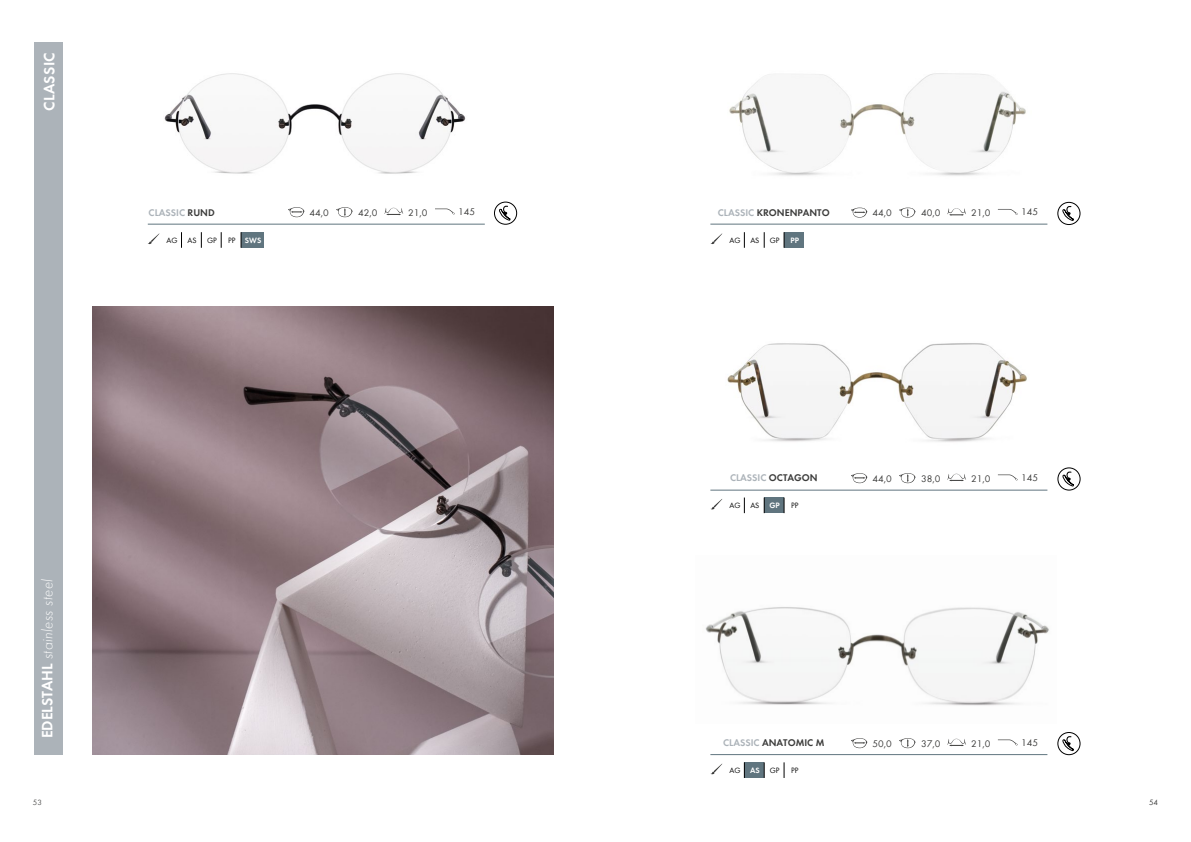
<style>
.page{position:relative;width:1191px;height:842px;background:#fff}
.page>*{position:absolute;margin:0;border:0;box-sizing:border-box;transform-origin:0 0}
.t1{font:italic 300 15.5px "Futura T";letter-spacing:.02em;color:#fff}
.t2{font:600 15.5px "Futura T";letter-spacing:.02em;color:#fff}
.t3{font:10px "Futura T";color:#3b3b3a}
.t4{font:600 10px "Futura T";color:#3b3b3a}
.t5{font:600 10px "Futura T";color:#acb3b9}
.t6{font:8px "Futura T";color:#000}
.t7{font:600 8px "Futura T";color:#fff}
.t8{font:8px "Futura T";color:#545453}
.t9{font:8px "Futura T";color:#3b3b3a}
.s1{color:#3b3b3a}
.s2{font-weight:400;color:#000}
.s3{font-weight:600;font-style:normal}
.s4{color:#acb3b9}
.s5{font-weight:600;color:#fff}
</style>
<div class="page">
<div style="left:764px;top:497px;width:20px;height:16px;background:#60757f"></div>
<svg style="left:744px;top:497px;width:1px;height:16px"></svg>
<svg style="left:764px;top:497px;width:1px;height:16px"></svg>
<svg style="left:784px;top:497px;width:1px;height:16px"></svg>
<div style="left:744px;top:762px;width:20px;height:16px;background:#60757f"></div>
<svg style="left:744px;top:762px;width:1px;height:16px"></svg>
<svg style="left:764px;top:762px;width:1px;height:16px"></svg>
<svg style="left:784px;top:762px;width:1px;height:16px"></svg>
<svg style="left:710px;top:499px;width:12px;height:10px"></svg>
<svg style="left:710px;top:764px;width:12px;height:10px"></svg>
<img style="left:727px;top:343px;width:300px;height:99px">
<img style="left:705px;top:607px;width:344px;height:99px">
<svg style="left:851px;top:473px;width:16px;height:10px"></svg>
<svg style="left:899px;top:473px;width:16px;height:10px"></svg>
<svg style="left:947px;top:473px;width:19px;height:8px"></svg>
<svg style="left:998px;top:474px;width:20px;height:7px"></svg>
<svg style="left:851px;top:738px;width:16px;height:10px"></svg>
<svg style="left:899px;top:738px;width:16px;height:10px"></svg>
<svg style="left:947px;top:738px;width:19px;height:8px"></svg>
<svg style="left:998px;top:739px;width:20px;height:7px"></svg>
<div style="left:241px;top:232px;width:23px;height:16px;background:#60757f"></div>
<svg style="left:181px;top:232px;width:1px;height:16px"></svg>
<svg style="left:201px;top:232px;width:1px;height:16px"></svg>
<svg style="left:221px;top:232px;width:1px;height:16px"></svg>
<svg style="left:241px;top:232px;width:1px;height:16px"></svg>
<svg style="left:148px;top:233px;width:11px;height:11px"></svg>
<img style="left:164px;top:73px;width:302px;height:101px">
<svg style="left:288px;top:207px;width:16px;height:10px"></svg>
<svg style="left:336px;top:207px;width:16px;height:10px"></svg>
<svg style="left:384px;top:207px;width:19px;height:8px"></svg>
<svg style="left:435px;top:209px;width:20px;height:6px"></svg>
<div style="left:34px;top:43px;width:28px;height:712px;background:#acb3b9"></div>
<img style="left:92px;top:307px;width:461px;height:448px">
<hr style="left:148px;top:224px;width:337px;height:1px;background:#60757f">
<div style="left:494px;top:202px;width:23px;height:22px;border:1px solid #000;border-radius:50%"></div>
<svg style="left:499px;top:204px;width:11px;height:16px"></svg>
<div style="left:784px;top:232px;width:20px;height:16px;background:#60757f"></div>
<svg style="left:744px;top:232px;width:1px;height:16px"></svg>
<svg style="left:764px;top:232px;width:1px;height:16px"></svg>
<svg style="left:784px;top:232px;width:1px;height:16px"></svg>
<svg style="left:710px;top:233px;width:12px;height:11px"></svg>
<img style="left:729px;top:73px;width:297px;height:103px">
<svg style="left:851px;top:208px;width:16px;height:10px"></svg>
<svg style="left:899px;top:208px;width:16px;height:10px"></svg>
<svg style="left:947px;top:208px;width:19px;height:8px"></svg>
<svg style="left:998px;top:209px;width:20px;height:6px"></svg>
<hr style="left:710px;top:224px;width:337px;height:1px;background:#60757f">
<hr style="left:710px;top:490px;width:337px;height:1px;background:#60757f">
<hr style="left:710px;top:754px;width:337px;height:1px;background:#60757f">
<div style="left:1057px;top:202px;width:23px;height:23px;border:1px solid #000;border-radius:50%"></div>
<svg style="left:1062px;top:204px;width:11px;height:17px"></svg>
<div style="left:1057px;top:468px;width:23px;height:22px;border:1px solid #000;border-radius:50%"></div>
<svg style="left:1062px;top:470px;width:11px;height:16px"></svg>
<div style="left:1057px;top:732px;width:23px;height:23px;border:1px solid #000;border-radius:50%"></div>
<svg style="left:1062px;top:734px;width:11px;height:17px"></svg>
<h1 class="t2" style="left:40px;top:111px;width:60px;rotate:-90deg">CLASSIC</h1>
<p class="t5" style="left:149px;top:206px;width:68px">CLASSIC <span class="s1">RUND</span></p>
<p class="t3" style="left:309px;top:206px;width:21px">44,0</p>
<p class="t3" style="left:358px;top:206px;width:21px">42,0</p>
<p class="t3" style="left:408px;top:206px;width:21px">21,0</p>
<p class="t3" style="left:458px;top:206px;width:19px">145</p>
<p class="t6" style="left:167px;top:235px;width:31px">AG AS</p>
<p class="t6" style="left:207px;top:235px;width:11px">GP</p>
<p class="t7" style="left:228px;top:235px;width:35px"><span class="s2">PP</span> SWS</p>
<h1 class="t1" style="left:38px;top:738px;width:161px;rotate:-90deg"><span class="s3">EDELSTAHL</span> stainless steel</h1>
<p class="t4" style="left:718px;top:207px;width:113px"><span class="s4">CLASSIC</span> KRONENPANTO</p>
<p class="t3" style="left:872px;top:207px;width:21px">44,0</p>
<p class="t3" style="left:921px;top:207px;width:21px">40,0</p>
<p class="t3" style="left:971px;top:207px;width:21px">21,0</p>
<p class="t3" style="left:1021px;top:206px;width:19px">145</p>
<p class="t6" style="left:729px;top:235px;width:31px">AG AS</p>
<p class="t6" style="left:770px;top:235px;width:11px">GP</p>
<p class="t7" style="left:790px;top:235px;width:10px">PP</p>
<p class="t5" style="left:730px;top:472px;width:89px">CLASSIC <span class="s1">OCTAGON</span></p>
<p class="t3" style="left:872px;top:472px;width:21px">44,0</p>
<p class="t3" style="left:921px;top:472px;width:21px">38,0</p>
<p class="t3" style="left:971px;top:472px;width:21px">21,0</p>
<p class="t3" style="left:1021px;top:472px;width:19px">145</p>
<p class="t6" style="left:729px;top:501px;width:31px">AG AS</p>
<p class="t7" style="left:769px;top:501px;width:12px">GP</p>
<p class="t6" style="left:791px;top:501px;width:9px">PP</p>
<p class="t4" style="left:723px;top:737px;width:103px"><span class="s4">CLASSIC</span> ANATOMIC M</p>
<p class="t3" style="left:872px;top:737px;width:21px">50,0</p>
<p class="t3" style="left:921px;top:737px;width:21px">37,0</p>
<p class="t3" style="left:971px;top:737px;width:21px">21,0</p>
<p class="t3" style="left:1021px;top:737px;width:19px">145</p>
<p class="t6" style="left:729px;top:765px;width:32px">AG <span class="s5">AS</span></p>
<p class="t6" style="left:770px;top:765px;width:11px">GP</p>
<p class="t6" style="left:791px;top:765px;width:9px">PP</p>
<p class="t8" style="left:33px;top:798px;width:11px">53</p>
<p class="t9" style="left:1149px;top:798px;width:11px">54</p>
</div>
